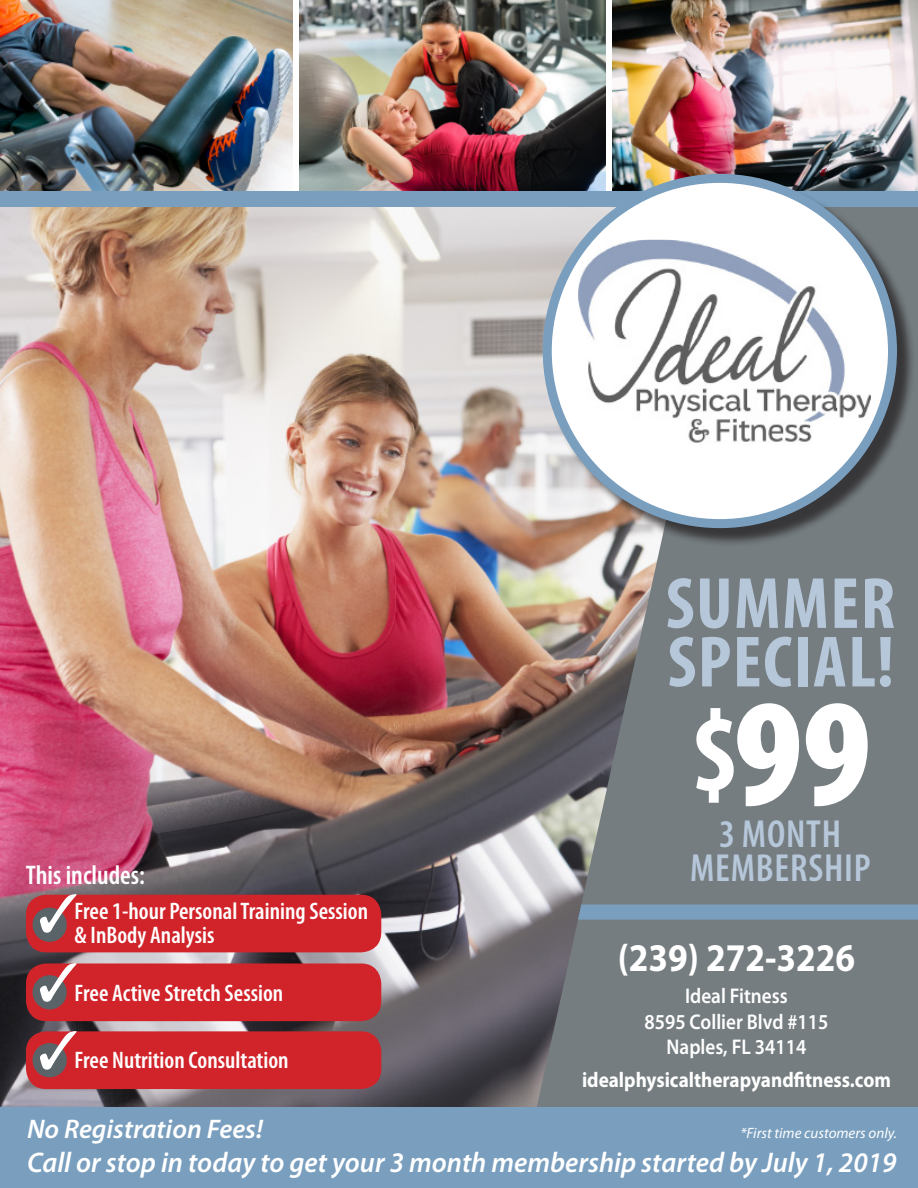
<style>
.page{position:relative;width:918px;height:1188px;background:#fff}
.page>*{position:absolute;margin:0;border:0;box-sizing:border-box;transform-origin:0 0}
.t1{font:900 condensed 154.5px "Myriad Pro";color:#fff}
.t2{font:700 condensed 73.2px "Myriad Pro";letter-spacing:.02em;color:#b6c7da}
.t3{font:600 condensed 39.3px "Myriad Pro";letter-spacing:.02em;color:#b6c7da}
.t4{font:700 39.3px "Myriad Pro";color:#fff;scale:.9 1}
.t5{font:italic 600 28.5px "Myriad Pro";color:#fff}
.t6{font:italic 600 27px "Myriad Pro";color:#fff}
.t7{font:600 condensed 27px "Myriad Pro";color:#fff}
.t8{font:600 condensed 24px/24px "Myriad Pro";color:#fff}
.t9{font:600 21.3px "Myriad Pro";color:#fff;scale:.9 1}
.t10{font:700 21.3px "Myriad Pro";color:#fff;scale:.9 1}
.t11{font:italic 15px "Myriad Pro";color:#fff}
.s1{font-weight:700;font-size:117px}
</style>
<div class="page">
<img style="left:0;top:206px;width:537px;height:901px">
<svg style="left:537px;top:206px;width:381px;height:901px;background:#7b8081"></svg>
<img style="left:0;top:0;width:292px;height:191px">
<img style="left:299px;top:0;width:306px;height:191px">
<img style="left:612px;top:0;width:306px;height:191px">
<div style="left:0;top:191px;width:918px;height:15px;background:#799ebe"></div>
<svg style="left:578px;top:904px;width:340px;height:16px;background:#789bba"></svg>
<div style="left:0;top:1107px;width:918px;height:81px;background:#799ebe"></div>
<div style="left:545px;top:176px;width:370px;height:371px;background:#231f20;opacity:.75"></div>
<div style="left:547px;top:178px;width:346px;height:346px;background:#fff;border-radius:50%"></div>
<img style="left:578px;top:240px;width:293px;height:205px">
<div style="left:543px;top:174px;width:354px;height:354px;border:9px solid #799ebe;border-radius:50%"></div>
<div style="left:26px;top:895px;width:355px;height:57px;background:#d1232a;border-radius:20px"></div>
<div style="left:26px;top:963px;width:355px;height:58px;background:#d1232a;border-radius:20px"></div>
<div style="left:26px;top:1031px;width:355px;height:58px;background:#d1232a;border-radius:20px"></div>
<div style="left:33px;top:908px;width:34px;height:34px;background:#5a6368;border-radius:50%"></div>
<div style="left:33px;top:975px;width:34px;height:34px;background:#5a6368;border-radius:50%"></div>
<div style="left:33px;top:1043px;width:34px;height:34px;background:#5a6368;border-radius:50%"></div>
<svg style="left:40px;top:894px;width:37px;height:38px"></svg>
<svg style="left:40px;top:963px;width:37px;height:39px"></svg>
<svg style="left:40px;top:1030px;width:37px;height:39px"></svg>
<p class="t2" style="left:666px;top:558px;width:231px">SUMMER</p>
<p class="t2" style="left:668px;top:616px;width:228px">SPECIAL!</p>
<p class="t1" style="left:690px;top:667px;width:183px"><span class="s1">$</span>99</p>
<p class="t3" style="left:719px;top:812px;width:123px">3 MONTH</p>
<p class="t7" style="left:26px;top:861px;width:120px">This includes:</p>
<p class="t3" style="left:690px;top:847px;width:182px">MEMBERSHIP</p>
<p class="t8" style="left:75px;top:899px;width:295px">Free 1-hour Personal Training Session &amp; InBody Analysis</p>
<p class="t8" style="left:75px;top:981px;width:210px">Free Active Stretch Session</p>
<p class="t4" style="left:618px;top:933px;width:265px">(239) 272-3226</p>
<p class="t9" style="left:685px;top:982px;width:116px">Ideal Fitness</p>
<p class="t9" style="left:645px;top:1008px;width:206px">8595 Collier Blvd #115</p>
<p class="t9" style="left:667px;top:1033px;width:157px">Naples, FL 34114</p>
<p class="t10" style="left:582px;top:1066px;width:345px">idealphysicaltherapyandfitness.com</p>
<p class="t8" style="left:75px;top:1049px;width:216px">Free Nutrition Consultation</p>
<p class="t6" style="left:27px;top:1111px;width:237px">No Registration Fees!</p>
<p class="t11" style="left:740px;top:1123px;width:158px">*First time customers only.</p>
<p class="t5" style="left:27px;top:1144px;width:871px">Call or stop in today to get your 3 month membership started by July 1, 2019</p>
</div>
